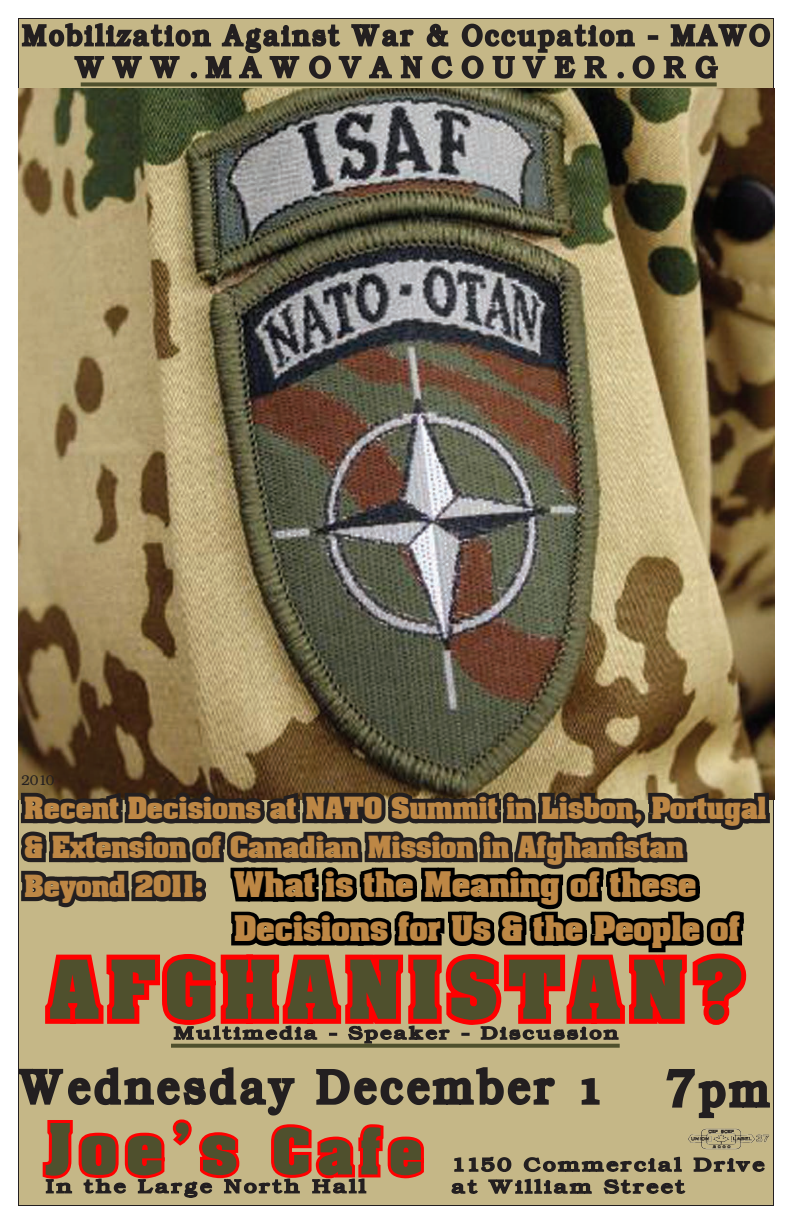
<style>
.page{position:relative;width:792px;height:1224px;background:#fff}
.page>*{position:absolute;margin:0;border:0;box-sizing:border-box;transform-origin:0 0}
.Chapter_Title{font:700 69px "Aardvark";letter-spacing:.15em;color:#4f502d}
.Chapter_Title-2{font:700 60px "Aardvark";color:#4f502d}
.Chapter_Title-3{font:700 30px "Aardvark";color:#bd8745}
.Chapter_Title-4{font:700 26px/39px "Aardvark";color:#bd8745}
.Chapter_Title-5{font:14px "Angleterre";color:#231f20}
.s1{font-size:54px}
</style>
<div class="page">
<div style="left:18px;top:19px;width:756px;height:77px;background:linear-gradient(to right,#c5b787,#c5b787)"></div>
<img style="left:18px;top:88px;width:756px;height:663px">
<svg style="left:20px;top:18px;width:752px;height:66px"></svg>
<svg style="left:81px;top:82px;width:636px;height:4px;fill:#4f502d"></svg>
<svg style="left:18px;top:751px;width:757px;height:455px"></svg>
<img style="left:687px;top:1128px;width:82px;height:21px">
<p class="Chapter_Title-5" style="left:22px;top:772px;width:34px">2010</p>
<p class="Chapter_Title-4" style="left:24px;top:787px;width:744px">Recent Decisions at NATO Summit in Lisbon, Portugal &amp; Extension of Canadian Mission in Afghanistan<br>Beyond 2011:</p>
<p class="Chapter_Title-3" style="left:234px;top:859px;width:464px">What is the Meaning of these</p>
<p class="Chapter_Title-3" style="left:234px;top:903px;width:507px">Decisions for Us &amp; the People of</p>
<p class="Chapter_Title" style="left:50px;top:931px;width:695px">AFGHANISTAN?</p>
<p class="Chapter_Title-2" style="left:46px;top:1098px;width:378px">Joe’s <span class="s1">Cafe</span></p>
</div>
